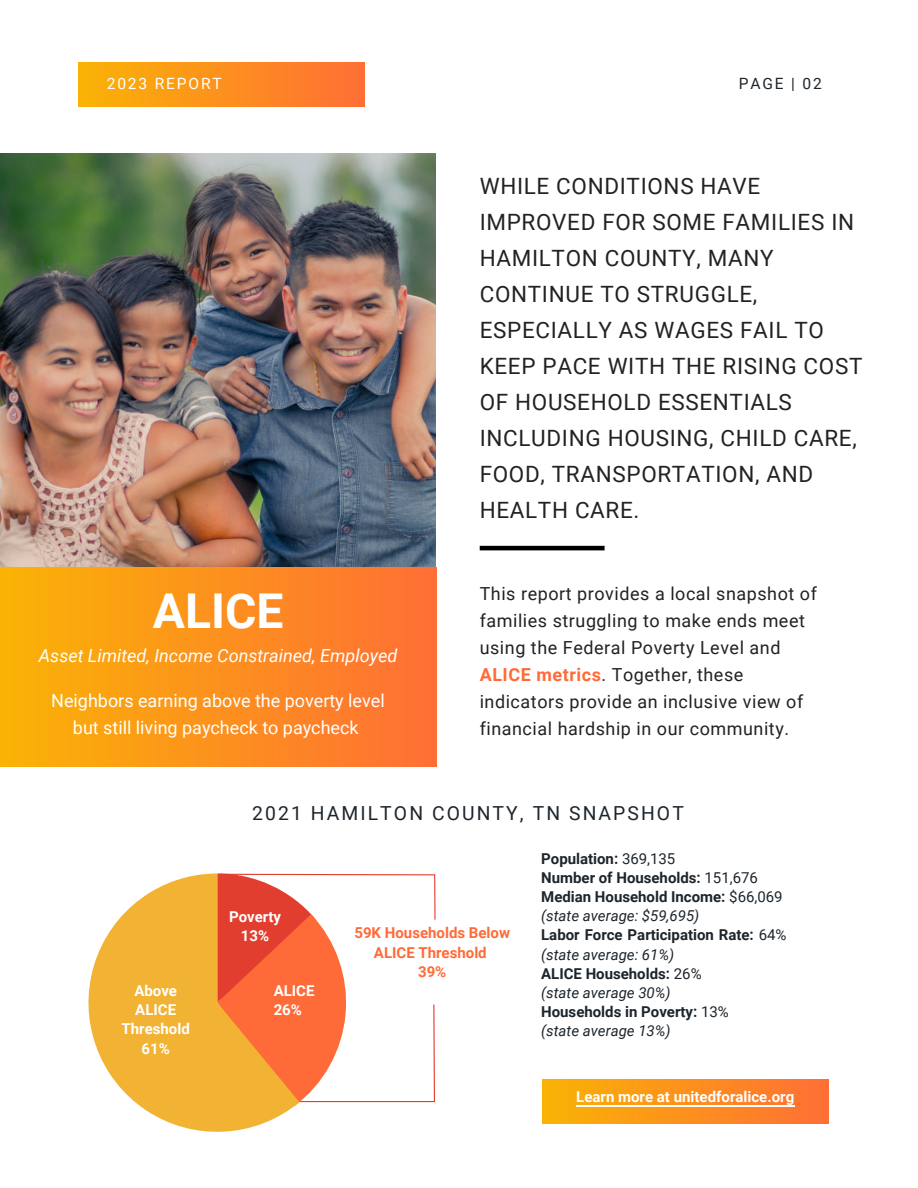
<style>
.page{position:relative;width:918px;height:1188px;background:#fff}
.page>*{position:absolute;margin:0;border:0;box-sizing:border-box;transform-origin:0 0}
.t1{font:700 48px "Roboto";color:#fff}
.t2{font:22.5px/36px "Roboto";letter-spacing:.03em;color:#222}
.t3{font:19.35px "Roboto";letter-spacing:.11em;color:#1d252c}
.t4{font:18px/27px "Roboto";letter-spacing:.03em;color:#222}
.t5{font:18px "Roboto";color:#fff}
.t6{font:italic 18px "Roboto";color:#fff}
.t7{font:15.6px "Roboto";letter-spacing:.12em;color:#fff}
.t8{font:15.6px "Roboto";letter-spacing:.12em;color:#1d252c}
.t9{font:700 15px/19.2px "Roboto";color:#1d252c}
.t10{font:700 15px/19.2px "Roboto";color:#fff;text-align:center}
.t11{font:700 15px/19.2px "Roboto";color:#ff6b38;text-align:center}
.t12{font:italic 15px "Roboto";color:#1d252c}
.s1{font-weight:700;color:#ff6b38}
.s2{font-weight:400}
.s3{font-weight:400;font-style:italic}
</style>
<div class="page">
<div style="left:78px;top:62px;width:286px;height:44px;background:linear-gradient(to right,#fab305,#ff6f35)"></div>
<img style="left:0;top:153px;width:435px;height:414px">
<div style="left:0;top:567px;width:437px;height:199px;background:linear-gradient(to right,#fab305,#ff6e36)"></div>
<svg style="left:307px;top:910px;width:39px;height:193px;fill:#ff6b38"></svg>
<svg style="left:88px;top:873px;width:219px;height:259px;fill:#f2b334"></svg>
<div style="left:39px;top:1042px;width:51px;height:24px;background:#fff"></div>
<div style="left:265px;top:870px;width:23px;height:11px;background:#fff"></div>
<svg style="left:218px;top:873px;width:218px;height:3px"></svg>
<hr style="left:300px;top:1101px;width:135px;height:1px;background:#e23e2f">
<svg style="left:433px;top:1004px;width:3px;height:99px"></svg>
<hr style="left:434px;top:875px;width:2px;height:45px;background:#e23e2f">
<hr style="left:480px;top:546px;width:125px;height:4px;background:#000">
<svg style="left:542px;top:1080px;width:286px;height:43px;background:#fc9221"></svg>
<hr style="left:576px;top:1105px;width:218px;height:1px;background:#fff">
<div style="left:52px;top:1040px;width:40px;height:15px;background:#fff"></div>
<p class="t7" style="left:107px;top:74px;width:117px">2023 REPORT</p>
<p class="t8" style="left:739px;top:75px;width:85px">PAGE | 02</p>
<p class="t1" style="left:153px;top:583px;width:132px">ALICE</p>
<p class="t6" style="left:39px;top:645px;width:360px">Asset Limited, Income Constrained, Employed</p>
<p class="t5" style="left:51px;top:690px;width:335px">Neighbors earning above the poverty level</p>
<p class="t5" style="left:73px;top:717px;width:287px">but still living paycheck to paycheck</p>
<p class="t2" style="left:480px;top:168px;width:384px">WHILE CONDITIONS HAVE<br>IMPROVED FOR SOME FAMILIES IN<br>HAMILTON COUNTY, MANY<br>CONTINUE TO STRUGGLE,<br>ESPECIALLY AS WAGES FAIL TO<br>KEEP PACE WITH THE RISING COST<br>OF HOUSEHOLD ESSENTIALS<br>INCLUDING HOUSING, CHILD CARE,<br>FOOD, TRANSPORTATION, AND<br>HEALTH CARE.</p>
<p class="t4" style="left:480px;top:580px;width:339px">This report provides a local snapshot of families struggling to make ends meet using the Federal Poverty Level and <span class="s1">ALICE metrics</span>. Together, these</p>
<p class="t4" style="left:480px;top:688px;width:325px">indicators provide an inclusive view of financial hardship in our community.</p>
<p class="t10" style="left:122px;top:981px;width:70px">Above<br>ALICE<br>Threshold<br>61%</p>
<p class="t3" style="left:252px;top:802px;width:433px">2021 HAMILTON COUNTY, TN SNAPSHOT</p>
<p class="t10" style="left:229px;top:907px;width:53px">Poverty<br>13%</p>
<p class="t10" style="left:274px;top:981px;width:42px;text-align:left">ALICE<br>26%</p>
<p class="t11" style="left:354px;top:924px;width:157px">59K Households Below<br>ALICE Threshold</p>
<p class="t11" style="left:418px;top:962px;width:30px">39%</p>
<p class="t9" style="left:541px;top:849px;width:136px">Population: <span class="s2">369,135</span></p>
<p class="t9" style="left:541px;top:868px;width:243px">Number of Households: <span class="s2">151,676<br></span>Median Household Income: <span class="s2">$66,069 </span><span class="s3">(state average: $59,695)</span></p>
<p class="t9" style="left:541px;top:926px;width:247px">Labor Force Participation Rate: <span class="s2">64% </span><span class="s3">(state average: 61%)</span></p>
<p class="t9" style="left:541px;top:964px;width:162px">ALICE Households: <span class="s2">26%</span></p>
<p class="t12" style="left:541px;top:984px;width:131px">(state average 30%)</p>
<p class="t9" style="left:541px;top:1002px;width:189px">Households in Poverty: <span class="s2">13%</span></p>
<p class="t12" style="left:541px;top:1022px;width:131px">(state average 13%)</p>
<p class="t10" style="left:576px;top:1088px;width:219px">Learn more at unitedforalice.org</p>
</div>
